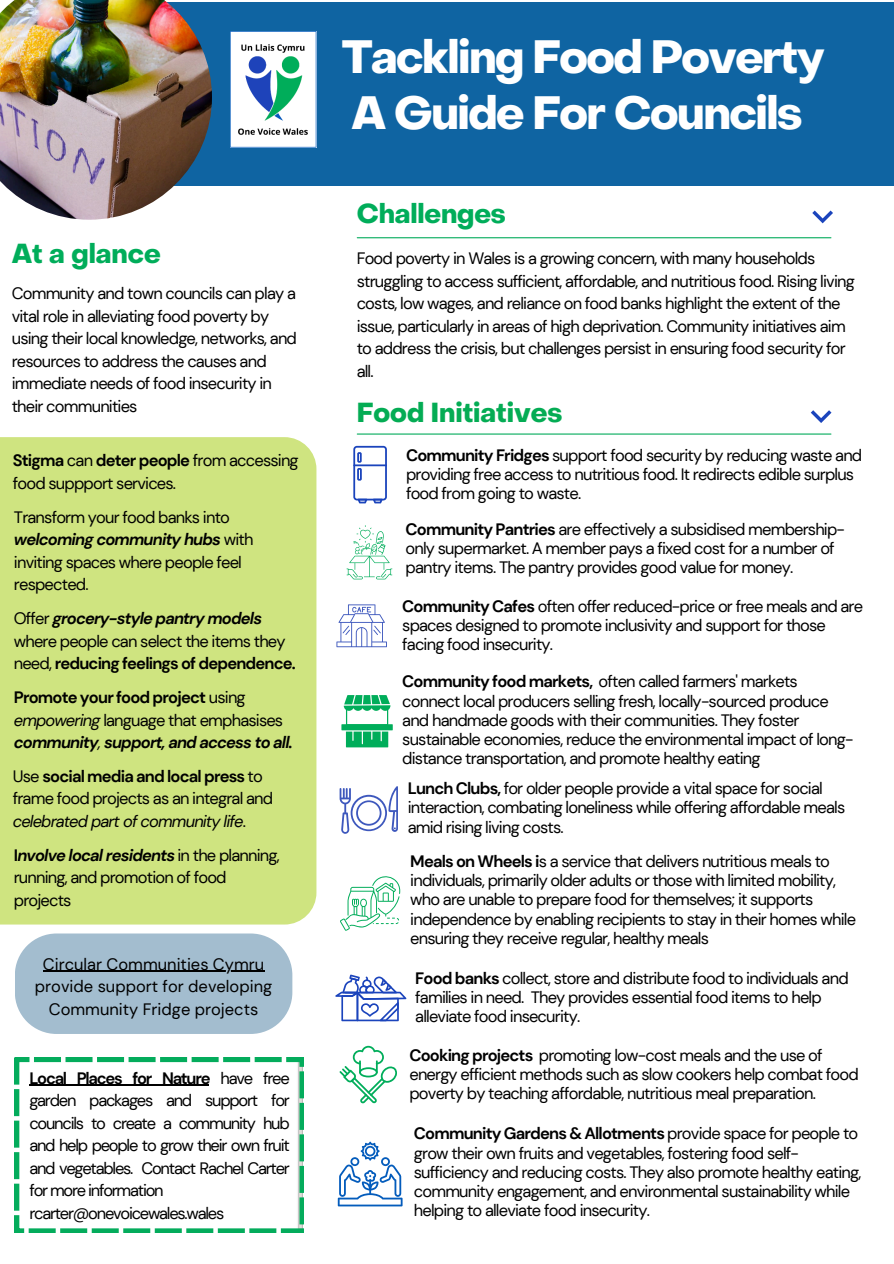
<style>
.page{position:relative;width:894px;height:1264px;background:#fff}
.page>*{position:absolute;margin:0;border:0;box-sizing:border-box;transform-origin:0 0}
.t1{font:700 45.9px/55.3px "Object Sans";letter-spacing:-.035em;color:#fff}
.t2{font:700 27px "Object Sans";letter-spacing:-.005em;color:#00ad5a}
.t3{font:700 27px "Object Sans";color:#04ac54}
.t4{font:16.5px/22.5px "DM Sans";letter-spacing:-.05em;color:#000}
.t5{font:italic 700 16.5px/22.5px "DM Sans";letter-spacing:-.05em;color:#000}
.t6{font:16.5px/22.5px "DM Sans";color:#000;text-align:center}
.t7{font:16.5px "DM Sans";letter-spacing:-.075em;color:#000}
.s1{font-weight:700}
.s2{font-weight:700;font-style:italic}
.s3{font-style:normal}
.s4{font-weight:400;font-style:normal}
.s5{font-weight:400}
.s6{font-style:italic}
</style>
<div class="page">
<div style="left:126px;top:3px;width:767px;height:183px;background:#0f64a2"></div>
<img style="left:0;top:0;width:212px;height:220px">
<svg style="left:230px;top:31px;width:86px;height:117px;background:#c4dadf"></svg>
<svg style="left:15px;top:1057px;width:289px;height:175px"></svg>
<hr style="left:29px;top:1084px;width:180px;height:2px;background:#000">
<div style="left:0;top:437px;width:316px;height:487px;background:#cfe480"></div>
<hr style="left:357px;top:433px;width:473px;height:1px;background:#04ac5c">
<svg style="left:810px;top:410px;width:20px;height:13px"></svg>
<hr style="left:357px;top:237px;width:473px;height:1px;background:#04ac5c">
<svg style="left:812px;top:210px;width:20px;height:13px"></svg>
<svg style="left:15px;top:933px;width:277px;height:100px;background:#a6bfd0"></svg>
<hr style="left:43px;top:970px;width:221px;height:1px;background:#000">
<svg style="left:353px;top:446px;width:34px;height:57px"></svg>
<svg style="left:346px;top:525px;width:46px;height:54px"></svg>
<svg style="left:336px;top:604px;width:51px;height:43px"></svg>
<svg style="left:346px;top:731px;width:42px;height:16px"></svg>
<div style="left:341px;top:724px;width:51px;height:6px;background:#00ad5a"></div>
<svg style="left:344px;top:695px;width:46px;height:30px"></svg>
<svg style="left:339px;top:786px;width:59px;height:47px"></svg>
<svg style="left:340px;top:876px;width:60px;height:54px"></svg>
<svg style="left:335px;top:974px;width:71px;height:47px"></svg>
<svg style="left:339px;top:1045px;width:58px;height:58px"></svg>
<svg style="left:338px;top:1141px;width:64px;height:65px"></svg>
<p class="t2" style="left:12px;top:243px;width:150px">At a glance</p>
<p class="t4" style="left:12px;top:282px;width:287px">Community and town councils can play a vital role in alleviating food poverty by using their local knowledge, networks, and resources to address the causes and immediate needs of food insecurity in their communities</p>
<p class="t4" style="left:13px;top:449px;width:287px"><span class="s1">Stigma</span> can <span class="s1">deter people</span> from accessing food suppport services.</p>
<p class="t4" style="left:14px;top:506px;width:241px">Transform your food banks into <span class="s2">welcoming community hubs</span> with inviting spaces where people feel respected.</p>
<p class="t4" style="left:14px;top:607px;width:283px">Offer <span class="s2">grocery-style pantry models </span>where people can select the items they need, <span class="s1">reducing feelings of dependence.</span></p>
<p class="t5" style="left:14px;top:686px;width:280px"><span class="s3">Promote your food project</span> <span class="s4">using </span><span class="s5">empowering</span> <span class="s4">language that emphasises </span>community<span class="s5">,</span> support, and access to all.</p>
<p class="t4" style="left:13px;top:765px;width:262px">Use <span class="s1">social media and local press</span> to frame food projects as an integral and <span class="s6">celebrated part of community life</span>.</p>
<p class="t4" style="left:14px;top:843px;width:267px"><span class="s1">I</span><span class="s2">nvolve local residents</span> in the planning, running, and promotion of food projects</p>
<h2 class="t6" style="left:35px;top:952px;width:239px">Circular Communities Cymru provide support for developing<br>Community Fridge projects</h2>
<h1 class="t4" style="left:29px;top:1066px;width:262px;text-align:justify"><span class="s1">Local Places for Nature</span> have free garden packages and support for councils to create a community hub and help people to grow their own fruit and vegetables. Contact Rachel Carter for more information</h1>
<h2 class="t7" style="left:29px;top:1202px;width:196px">rcarter@onevoicewales.wales</h2>
<p class="t1" style="left:342px;top:34px;width:484px">Tackling Food Poverty<br>A Guide For Councils</p>
<p class="t2" style="left:356px;top:203px;width:150px">Challenges</p>
<p class="t4" style="left:356px;top:247px;width:499px">Food poverty in Wales is a growing concern, with many households struggling to access sufficient, affordable, and nutritious food. Rising living costs, low wages, and reliance on food banks highlight the extent of the issue, particularly in areas of high deprivation. Community initiatives aim to address the crisis, but challenges persist in ensuring food security for all.</p>
<p class="t3" style="left:356px;top:402px;width:207px">Food Initiatives</p>
<p class="t4" style="left:406px;top:445px;width:457px;line-height:19.2px"><span class="s1">Community Fridges</span> support food security by reducing waste and providing free access to nutritious food. It redirects edible surplus food from going to waste.</p>
<p class="t4" style="left:405px;top:520px;width:441px;line-height:19.2px"><span class="s1">Community Pantries</span> are effectively a subsidised membership&shy;only supermarket. A member pays a fixed cost for a number of pantry items. The pantry provides good value for money.</p>
<p class="t4" style="left:402px;top:596px;width:462px;line-height:19.2px"><span class="s1">Community Cafes</span> often offer reduced-price or free meals and are spaces designed to promote inclusivity and support for those facing food insecurity.</p>
<p class="t4" style="left:402px;top:672px;width:452px;line-height:19.2px"><span class="s1">Community food markets,</span> often called farmers' markets connect local producers selling fresh, locally-sourced produce and handmade goods with their communities. They foster sustainable economies, reduce the environmental impact of long&shy;distance transportation, and promote healthy eating</p>
<h2 class="t4" style="left:407px;top:779px;width:439px;line-height:19.2px"><span class="s1">Lunch Clubs,</span> for older people provide a vital space for social interaction, combating loneliness while offering affordable meals amid rising living costs.</h2>
<p class="t4" style="left:410px;top:851px;width:447px;line-height:19.2px"><span class="s1">Meals on Wheels i</span>s a service that delivers nutritious meals to individuals, primarily older adults or those with limited mobility, who are unable to prepare food for themselves; it supports independence by enabling recipients to stay in their homes while ensuring they receive regular, healthy meals</p>
<p class="t4" style="left:415px;top:968px;width:435px;line-height:19.2px"><span class="s1">Food banks</span> collect, store and distribute food to individuals and families in need. They provides essential food items to help alleviate food insecurity.</p>
<p class="t4" style="left:409px;top:1045px;width:450px;line-height:19.2px"><span class="s1">Cooking projects</span> promoting low-cost meals and the use of energy efficient methods such as slow cookers help combat food poverty by teaching affordable, nutritious meal preparation.</p>
<p class="t4" style="left:414px;top:1124px;width:449px;line-height:19.2px"><span class="s1">Community Gardens &amp; Allotments</span> provide space for people to grow their own fruits and vegetables, fostering food self&shy;sufficiency and reducing costs. They also promote healthy eating, community engagement, and environmental sustainability while helping to alleviate food insecurity.</p>
</div>
